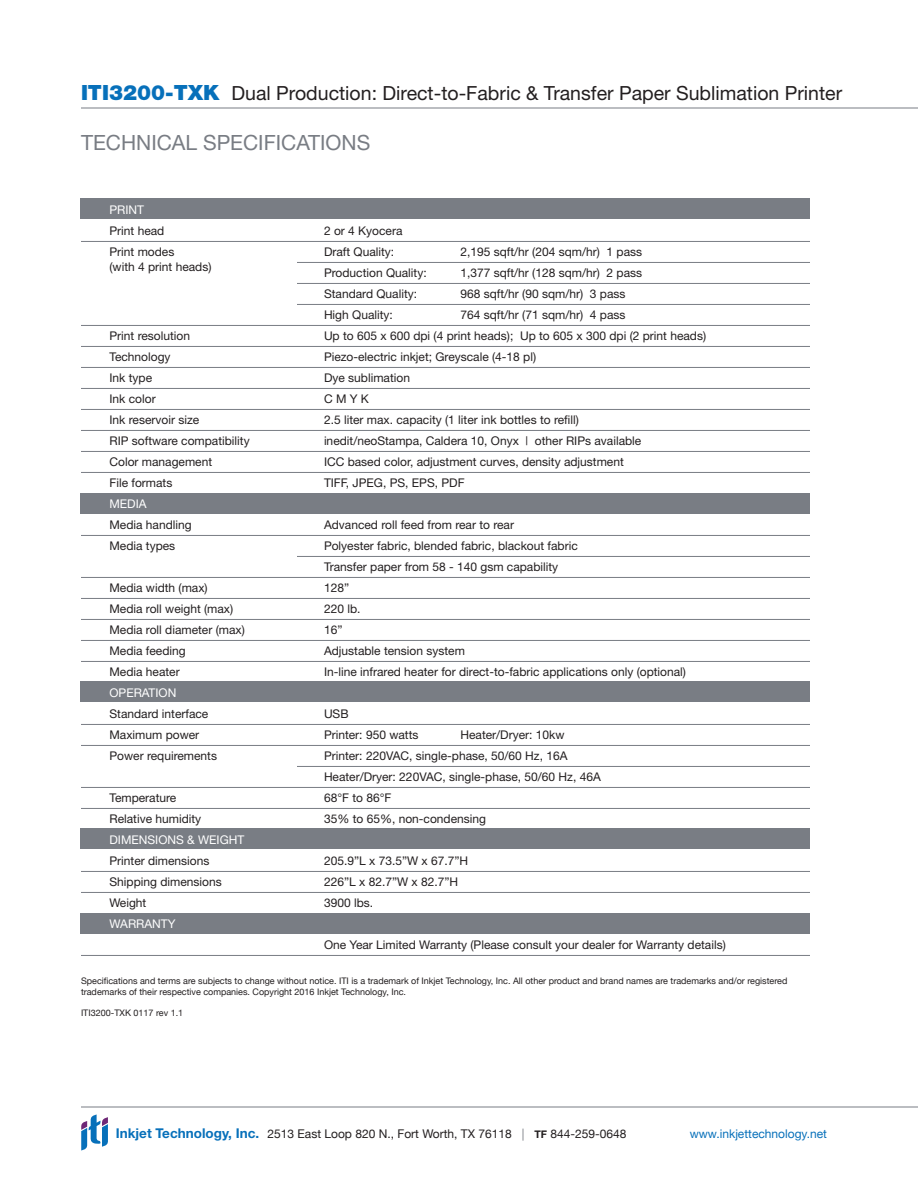
<style>
.page{position:relative;width:918px;height:1188px;background:#fff}
.page>*{position:absolute;margin:0;border:0;box-sizing:border-box;transform-origin:0 0}
.t1{font:21px "Helvetica Neue";color:#797d84}
.t2{font:19.5px "Helvetica Neue";color:#231f20}
.t3{font:12px/21px "Helvetica Neue";color:#231f20}
.t4{font:12px "Helvetica Neue";color:#231f20}
.t5{font:12px "Helvetica Neue";color:#fff}
.t6{font:12px "Helvetica Neue";color:#0770ba}
.t7{font:9px/10.8px "Helvetica Neue";color:#231f20}
.s1{font-weight:900;font-size:21px;color:#0770ba}
.s2{font-weight:700;font-size:13.5px;color:#0770ba}
.s3{color:#797d84}
.s4{font-weight:700;font-size:10.5px}
</style>
<div class="page">
<div style="left:80px;top:199px;width:730px;height:20px;background:#797d84"></div>
<div style="left:80px;top:494px;width:730px;height:20px;background:#797d84"></div>
<div style="left:80px;top:682px;width:730px;height:20px;background:#797d84"></div>
<div style="left:80px;top:828px;width:730px;height:20px;background:#797d84"></div>
<div style="left:80px;top:914px;width:730px;height:20px;background:#797d84"></div>
<hr style="left:81px;top:108px;width:837px;height:1px;background:#797d84">
<hr style="left:81px;top:241px;width:729px;height:1px;background:#797d84">
<hr style="left:297px;top:262px;width:513px;height:1px;background:#797d84">
<hr style="left:297px;top:283px;width:513px;height:1px;background:#797d84">
<hr style="left:297px;top:304px;width:513px;height:1px;background:#797d84">
<hr style="left:81px;top:325px;width:729px;height:1px;background:#797d84">
<hr style="left:81px;top:346px;width:729px;height:1px;background:#797d84">
<hr style="left:81px;top:367px;width:729px;height:1px;background:#797d84">
<hr style="left:81px;top:388px;width:729px;height:1px;background:#797d84">
<hr style="left:81px;top:409px;width:729px;height:1px;background:#797d84">
<hr style="left:81px;top:430px;width:729px;height:1px;background:#797d84">
<hr style="left:81px;top:451px;width:729px;height:1px;background:#797d84">
<hr style="left:81px;top:472px;width:729px;height:1px;background:#797d84">
<hr style="left:81px;top:535px;width:729px;height:1px;background:#797d84">
<hr style="left:297px;top:556px;width:513px;height:1px;background:#797d84">
<hr style="left:81px;top:577px;width:729px;height:1px;background:#797d84">
<hr style="left:81px;top:598px;width:729px;height:1px;background:#797d84">
<hr style="left:81px;top:619px;width:729px;height:1px;background:#797d84">
<hr style="left:81px;top:640px;width:729px;height:1px;background:#797d84">
<hr style="left:81px;top:661px;width:729px;height:1px;background:#797d84">
<hr style="left:81px;top:724px;width:729px;height:1px;background:#797d84">
<hr style="left:81px;top:745px;width:729px;height:1px;background:#797d84">
<hr style="left:297px;top:766px;width:513px;height:1px;background:#797d84">
<hr style="left:81px;top:787px;width:729px;height:1px;background:#797d84">
<hr style="left:81px;top:808px;width:729px;height:1px;background:#797d84">
<hr style="left:81px;top:871px;width:729px;height:1px;background:#797d84">
<hr style="left:81px;top:892px;width:729px;height:1px;background:#797d84">
<hr style="left:81px;top:955px;width:729px;height:1px;background:#797d84">
<hr style="left:81px;top:1107px;width:837px;height:1px;background:#797d84">
<svg style="left:81px;top:1115px;width:27px;height:35px"></svg>
<h2 class="t2" style="left:81px;top:81px;width:763px"><span class="s1">ITI3200-TXK</span> Dual Production: Direct-to-Fabric &amp; Transfer Paper Sublimation Printer</h2>
<h1 class="t1" style="left:81px;top:130px;width:291px">TECHNICAL SPECIFICATIONS</h1>
<p class="t5" style="left:110px;top:202px;width:36px">PRINT</p>
<p class="t3" style="left:110px;top:220px;width:56px">Print head</p>
<p class="t3" style="left:324px;top:220px;width:80px">2 or 4 Kyocera</p>
<p class="t3" style="left:110px;top:241px;width:66px">Print modes</p>
<p class="t3" style="left:324px;top:241px;width:72px">Draft Quality:</p>
<p class="t3" style="left:460px;top:241px;width:183px">2,195 sqft/hr (204 sqm/hr) 1 pass</p>
<p class="t3" style="left:110px;top:256px;width:104px">(with 4 print heads)</p>
<p class="t3" style="left:324px;top:262px;width:104px">Production Quality:</p>
<p class="t3" style="left:460px;top:262px;width:183px">1,377 sqft/hr (128 sqm/hr) 2 pass</p>
<p class="t3" style="left:324px;top:283px;width:95px">Standard Quality:</p>
<p class="t3" style="left:460px;top:283px;width:166px">968 sqft/hr (90 sqm/hr) 3 pass</p>
<p class="t3" style="left:324px;top:304px;width:70px">High Quality:</p>
<p class="t3" style="left:460px;top:304px;width:166px">764 sqft/hr (71 sqm/hr) 4 pass</p>
<p class="t3" style="left:110px;top:325px;width:82px">Print resolution</p>
<p class="t3" style="left:324px;top:325px;width:384px">Up to 605 x 600 dpi (4 print heads); Up to 605 x 300 dpi (2 print heads)</p>
<p class="t3" style="left:110px;top:346px;width:63px">Technology</p>
<p class="t3" style="left:324px;top:346px;width:214px">Piezo-electric inkjet; Greyscale (4-18 pl)</p>
<p class="t3" style="left:110px;top:367px;width:44px">Ink type</p>
<p class="t3" style="left:324px;top:367px;width:88px">Dye sublimation</p>
<p class="t3" style="left:110px;top:388px;width:48px">Ink color</p>
<p class="t3" style="left:324px;top:388px;width:46px">C M Y K</p>
<p class="t3" style="left:110px;top:409px;width:91px">Ink reservoir size</p>
<p class="t3" style="left:324px;top:409px;width:256px">2.5 liter max. capacity (1 liter ink bottles to refill)</p>
<p class="t3" style="left:110px;top:430px;width:142px">RIP software compatibility</p>
<p class="t3" style="left:324px;top:430px;width:319px">inedit/neoStampa, Caldera 10, Onyx | other RIPs available</p>
<p class="t3" style="left:110px;top:451px;width:104px">Color management</p>
<p class="t3" style="left:324px;top:451px;width:301px">ICC based color, adjustment curves, density adjustment</p>
<p class="t3" style="left:110px;top:472px;width:64px">File formats</p>
<p class="t3" style="left:324px;top:472px;width:142px">TIFF, JPEG, PS, EPS, PDF</p>
<p class="t5" style="left:110px;top:496px;width:39px">MEDIA</p>
<p class="t3" style="left:110px;top:514px;width:84px">Media handling</p>
<p class="t3" style="left:324px;top:514px;width:192px">Advanced roll feed from rear to rear</p>
<p class="t3" style="left:110px;top:535px;width:67px">Media types</p>
<p class="t3" style="left:324px;top:535px;width:255px">Polyester fabric, blended fabric, blackout fabric<br>Transfer paper from 58 - 140 gsm capability</p>
<p class="t3" style="left:110px;top:577px;width:100px">Media width (max)</p>
<p class="t3" style="left:324px;top:577px;width:27px">128”</p>
<p class="t3" style="left:110px;top:598px;width:125px">Media roll weight (max)</p>
<p class="t3" style="left:324px;top:598px;width:38px">220 lb.</p>
<p class="t3" style="left:110px;top:619px;width:137px">Media roll diameter (max)</p>
<p class="t3" style="left:324px;top:619px;width:20px">16”</p>
<p class="t3" style="left:110px;top:640px;width:78px">Media feeding</p>
<p class="t3" style="left:324px;top:640px;width:142px">Adjustable tension system</p>
<p class="t3" style="left:110px;top:661px;width:72px">Media heater</p>
<p class="t3" style="left:324px;top:661px;width:364px">In-line infrared heater for direct-to-fabric applications only (optional)</p>
<p class="t5" style="left:110px;top:685px;width:68px">OPERATION</p>
<p class="t3" style="left:110px;top:703px;width:100px">Standard interface</p>
<p class="t3" style="left:324px;top:703px;width:26px">USB</p>
<p class="t3" style="left:110px;top:724px;width:91px">Maximum power</p>
<p class="t3" style="left:324px;top:724px;width:96px">Printer: 950 watts</p>
<p class="t3" style="left:460px;top:724px;width:105px">Heater/Dryer: 10kw</p>
<p class="t3" style="left:110px;top:745px;width:109px">Power requirements</p>
<p class="t3" style="left:324px;top:745px;width:278px">Printer: 220VAC, single-phase, 50/60 Hz, 16A<br>Heater/Dryer: 220VAC, single-phase, 50/60 Hz, 46A</p>
<p class="t3" style="left:110px;top:787px;width:68px">Temperature</p>
<p class="t3" style="left:324px;top:787px;width:69px">68°F to 86°F</p>
<p class="t3" style="left:110px;top:808px;width:93px">Relative humidity</p>
<p class="t3" style="left:324px;top:808px;width:164px">35% to 65%, non-condensing</p>
<p class="t5" style="left:110px;top:832px;width:136px">DIMENSIONS &amp; WEIGHT</p>
<p class="t3" style="left:110px;top:850px;width:102px">Printer dimensions</p>
<p class="t3" style="left:324px;top:850px;width:146px">205.9”L x 73.5”W x 67.7”H</p>
<p class="t3" style="left:110px;top:871px;width:114px">Shipping dimensions</p>
<p class="t3" style="left:324px;top:871px;width:136px">226”L x 82.7”W x 82.7”H</p>
<p class="t3" style="left:110px;top:892px;width:38px">Weight</p>
<p class="t3" style="left:324px;top:892px;width:51px">3900 lbs.</p>
<p class="t5" style="left:110px;top:916px;width:68px">WARRANTY</p>
<p class="t3" style="left:324px;top:934px;width:403px">One Year Limited Warranty (Please consult your dealer for Warranty details)</p>
<p class="t7" style="left:81px;top:976px;width:708px">Specifications and terms are subjects to change without notice. ITI is a trademark of Inkjet Technology, Inc. All other product and brand names are trademarks and/or registered trademarks of their respective companies. Copyright 2016 Inkjet Technology, Inc.</p>
<p class="t7" style="left:81px;top:1008px;width:104px">ITI3200-TXK 0117 rev 1.1</p>
<p class="t4" style="left:116px;top:1125px;width:512px"><span class="s2">Inkjet Technology, Inc.</span> 2513 East Loop 820 N., Fort Worth, TX 76118 <span class="s3">|</span> <span class="s4">TF</span> 844-259-0648</p>
<p class="t6" style="left:690px;top:1125px;width:139px">www.inkjettechnology.net</p>
</div>
